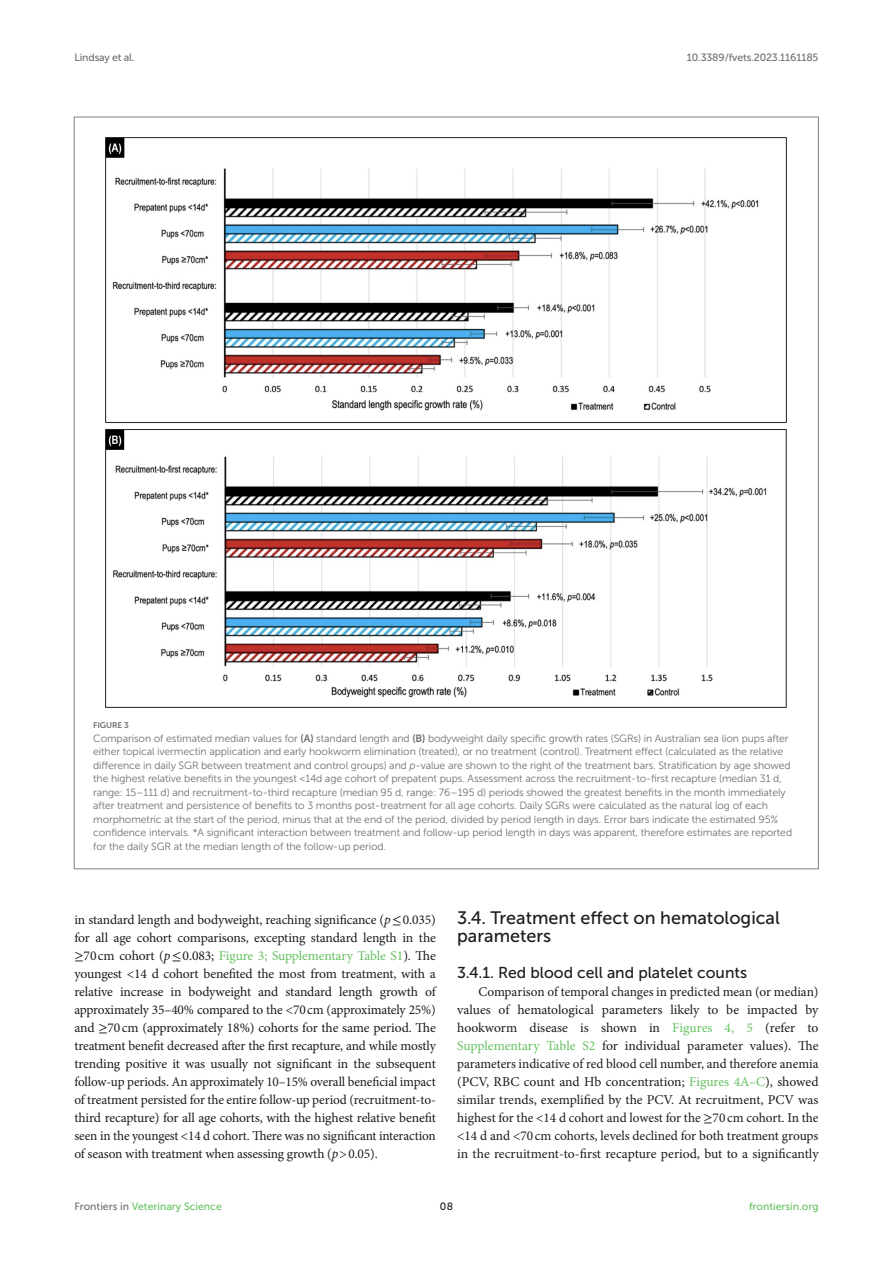
<style>
.page{position:relative;width:893px;height:1263px;background:#fff}
.page>*{position:absolute;margin:0;border:0;box-sizing:border-box;transform-origin:0 0}
.HEAD_2{font:18px/18px "Museo Sans 500";color:#1b1c1b}
.HEAD_3_after_HEAD_2{font:15.75px "Museo Sans 500";color:#1b1c1b}
.TEXT_FLUSH{font:13.5px/18px "Minion Pro";letter-spacing:-.005em;color:#1b1c1b;text-align:justify}
.FIG_LEG{font:10.5px/13.5px "Museo Sans 300";letter-spacing:-.01em;color:#706f70}
.t1{font:10.5px "Museo Sans 500";color:#65c161}
.t2{font:10.5px "Museo Sans 500";letter-spacing:-.015em;color:#706f70}
.t3{font:10.5px "Museo Sans 500";color:#1b1c1b}
.FIG_HD{font:8.25px "Museo Sans 700";letter-spacing:-.01em;color:#706f70}
.s1{font-family:"Museo Sans 700"}
.s2{font-style:italic}
.s3{font-family:"STIX General"}
.s4{color:#65c161}
.s5{color:#706f70}
</style>
<div class="page">
<img style="left:105px;top:137px;width:682px;height:571px">
<p class="t2" style="left:74px;top:51px;width:62px">Lindsay et al.</p>
<p class="t2" style="left:687px;top:51px;width:133px">10.3389/fvets.2023.1161185</p>
<p class="FIG_HD" style="left:93px;top:721px;width:37px">FIGURE 3</p>
<p class="FIG_LEG" style="left:93px;top:732px;width:700px">Comparison of estimated median values for <span class="s1">(A)</span> standard length and <span class="s1">(B)</span> bodyweight daily specific growth rates (SGRs) in Australian sea lion pups after either topical ivermectin application and early hookworm elimination (treated), or no treatment (control). Treatment effect (calculated as the relative difference in daily SGR between treatment and control groups) and <span class="s2">p</span>-value are shown to the right of the treatment bars. Stratification by age showed the highest relative benefits in the youngest &lt;14d age cohort of prepatent pups. Assessment across the recruitment-to-first recapture (median 31 d, range: 15–111 d) and recruitment-to-third recapture (median 95 d, range: 76–195 d) periods showed the greatest benefits in the month immediately after treatment and persistence of benefits to 3 months post-treatment for all age cohorts. Daily SGRs were calculated as the natural log of each morphometric at the start of the period, minus that at the end of the period, divided by period length in days. Error bars indicate the estimated 95% confidence intervals. *A significant interaction between treatment and follow-up period length in days was apparent, therefore estimates are reported for the daily SGR at the median length of the follow-up period.</p>
<p class="TEXT_FLUSH" style="left:74px;top:911px;width:363px">in standard length and bodyweight, reaching significance (<span class="s2">p</span><span class="s3">≤</span>0.035) for all age cohort comparisons, excepting standard length in the <span class="s3">≥</span>70cm cohort (<span class="s2">p</span><span class="s3">≤</span>0.083; <span class="s4">Figure 3; Supplementary Table S1</span>). The youngest &lt;14 d cohort benefited the most from treatment, with a relative increase in bodyweight and standard length growth of approximately 35–40% compared to the &lt;70cm (approximately 25%) and <span class="s3">≥</span>70cm (approximately 18%) cohorts for the same period. The treatment benefit decreased after the first recapture, and while mostly trending positive it was usually not significant in the subsequent follow-up periods. An approximately 10–15% overall beneficial impact of treatment persisted for the entire follow-up period (recruitment-to&shy;third recapture) for all age cohorts, with the highest relative benefit seen in the youngest &lt;14 d cohort. There was no significant interaction of season with treatment when assessing growth (<span class="s2">p</span>&gt;0.05).</p>
<p class="HEAD_2" style="left:457px;top:909px;width:324px">3.4. Treatment effect on hematological parameters</p>
<p class="HEAD_3_after_HEAD_2" style="left:457px;top:964px;width:292px">3.4.1. Red blood cell and platelet counts</p>
<p class="TEXT_FLUSH" style="left:457px;top:983px;width:363px;text-indent:21px">Comparison of temporal changes in predicted mean (or median) values of hematological parameters likely to be impacted by hookworm disease is shown in <span class="s4">Figures 4, 5</span> (refer to <span class="s4">Supplementary Table S2</span> for individual parameter values). The parameters indicative of red blood cell number, and therefore anemia (PCV, RBC count and Hb concentration; <span class="s4">Figures 4A–C</span>), showed similar trends, exemplified by the PCV. At recruitment, PCV was highest for the &lt;14 d cohort and lowest for the <span class="s3">≥</span>70 cm cohort. In the &lt;14 d and &lt;70 cm cohorts, levels declined for both treatment groups in the recruitment-to-first recapture period, but to a significantly</p>
<p class="t1" style="left:74px;top:1200px;width:149px"><span class="s5">Frontiers in</span> Veterinary Science</p>
<p class="t3" style="left:440px;top:1200px;width:15px">08</p>
<p class="t1" style="left:749px;top:1200px;width:71px">frontiersin.org</p>
</div>
